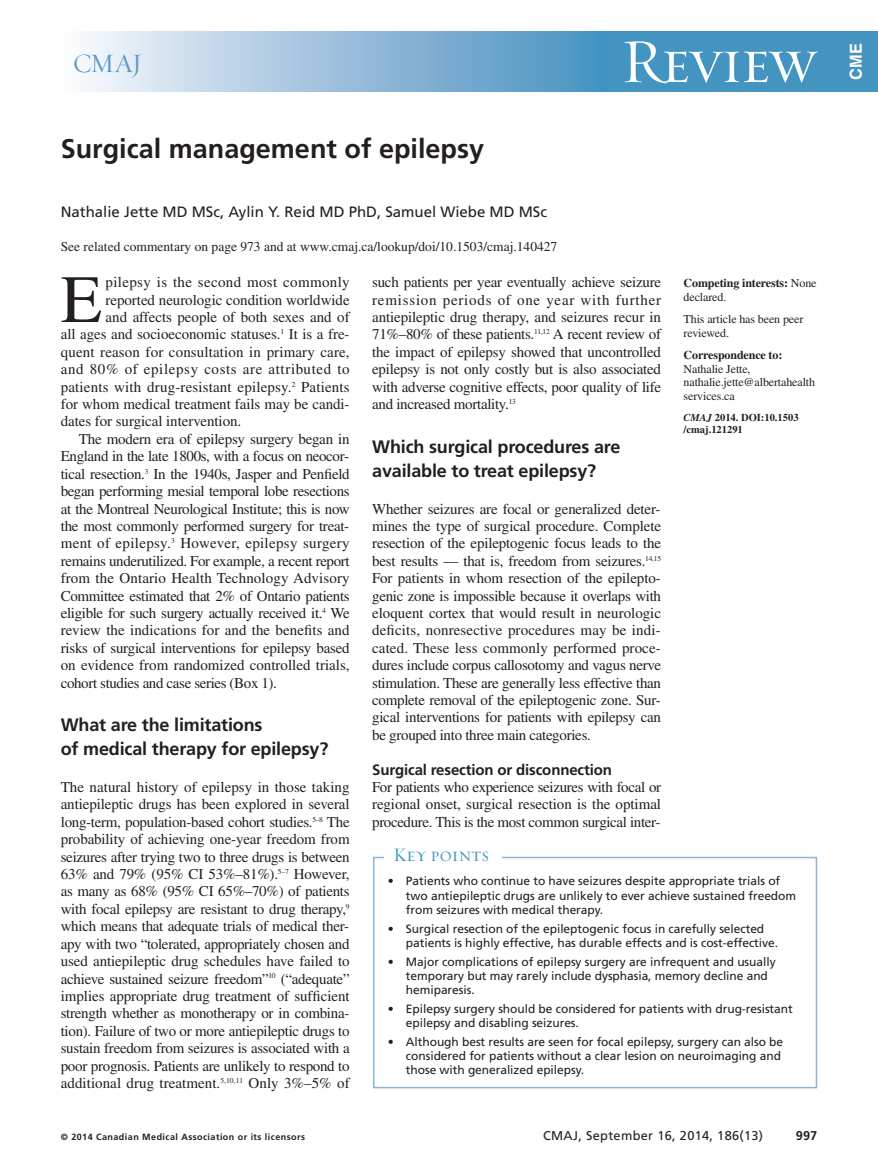
<style>
.page{position:relative;width:878px;height:1175px;background:#fff}
.page>*{position:absolute;margin:0;border:0;box-sizing:border-box;transform-origin:0 0}
.t1{font:67.5px "Times LT Std";color:#231f20}
.t2{font:63px "Requiem Display HTF Small Caps";letter-spacing:-.03em;color:#fff}
.t3{font:700 27px "Frutiger LT Std";color:#231f20}
.t4{font:27px "Requiem Display HTF Roman";color:#599bc6}
.t5{font:19.5px "Requiem Display HTF Small Caps";color:#4494c2}
.t6{font:700 18px/24px "Frutiger LT Std";letter-spacing:-.01em;color:#231f20}
.t7{font:700 16.5px "Helvetica";color:#fff}
.t8{font:15px/17.4px "Times LT Std";letter-spacing:-.015em;color:#231f20;text-align:justify}
.t9{font:15px "Times LT Std";letter-spacing:.005em;color:#231f20}
.t10{font:15px "Times LT Std";letter-spacing:.02em;color:#231f20}
.t11{font:15px "Frutiger LT Std";color:#231f20}
.t12{font:15px "Times LT Std";letter-spacing:.01em;color:#231f20}
.t13{font:15px "Times LT Std";letter-spacing:.04em;color:#231f20}
.t14{font:700 15px "Frutiger LT Std";letter-spacing:-.01em;color:#231f20}
.t15{font:13.5px "Times LT Std";color:#231f20}
.t16{font:12.75px "Frutiger LT Std";letter-spacing:.025em;color:#231f20}
.t17{font:700 12.75px "Frutiger LT Std";color:#231f20}
.t18{font:12px/14.2px "Frutiger LT Std";letter-spacing:-.005em;color:#231f20}
.t19{font:12px/13.5px "Times LT Std";letter-spacing:-.01em;color:#231f20}
.t20{font:700 12px/13.5px "Times LT Std";letter-spacing:-.01em;color:#231f20}
.t21{font:700 10.5px/12px "Times LT Std";color:#231f20}
.t22{font:700 9px "Frutiger LT Std";letter-spacing:.05em;color:#231f20}
.s1{font-weight:400}
.s2{font-style:italic}
</style>
<div class="page">
<div style="left:565px;top:32px;width:313px;height:60px;background:#4494c2"></div>
<div style="left:61px;top:32px;width:543px;height:60px;background:linear-gradient(to right,#faf8fc,#458ebf)"></div>
<div style="left:373px;top:856px;width:444px;height:232px;border:2px solid #8bb5d6"></div>
<div style="left:384px;top:845px;width:117px;height:27px;background:#fff"></div>
<h3 class="t4" style="left:73px;top:47px;width:71px">CMAJ</h3>
<h3 class="t3" style="left:61px;top:138px;width:425px">Surgical management of epilepsy</h3>
<p class="t11" style="left:61px;top:206px;width:488px">Nathalie Jette MD MSc, Aylin Y. Reid MD PhD, Samuel Wiebe MD MSc</p>
<p class="t15" style="left:61px;top:241px;width:498px">See related commentary on page 973 and at www.cmaj.ca/lookup/doi/10.1503/cmaj.140427</p>
<h2 class="t2" style="left:620px;top:23px;width:197px">Review</h2>
<h1 class="t1" style="left:61px;top:276px;width:43px">E</h1>
<p class="t10" style="left:106px;top:277px;width:245px">pilepsy is the second most commonly</p>
<p class="t8" style="left:106px;top:292px;width:245px">reported neurologic condition worldwide</p>
<p class="t8" style="left:106px;top:310px;width:245px">and affects people of both sexes and of</p>
<p class="t8" style="left:61px;top:327px;width:290px">all ages and socioeconomic statuses.<sup>1</sup> It is a fre-</p>
<p class="t9" style="left:61px;top:346px;width:290px">quent reason for consultation in primary care,</p>
<p class="t13" style="left:61px;top:364px;width:290px">and 80% of epilepsy costs are attributed to</p>
<p class="t12" style="left:61px;top:381px;width:290px">patients with drug-resistant epilepsy.<sup>2</sup> Patients</p>
<p class="t8" style="left:61px;top:397px;width:290px">for whom medical treatment fails may be candi-</p>
<p class="t8" style="left:61px;top:414px;width:182px">dates for surgical intervention.</p>
<p class="t8" style="left:79px;top:432px;width:272px">The modern era of epilepsy surgery began in</p>
<p class="t8" style="left:61px;top:449px;width:290px">England in the late 1800s, with a focus on neocor-</p>
<p class="t8" style="left:61px;top:466px;width:290px">tical resection.<sup>3</sup> In the 1940s, Jasper and Penfield</p>
<p class="t8" style="left:61px;top:484px;width:290px">began performing mesial temporal lobe resections</p>
<p class="t8" style="left:61px;top:501px;width:290px">at the Montreal Neurological Institute; this is now</p>
<p class="t8" style="left:61px;top:519px;width:290px">the most commonly performed surgery for treat-</p>
<p class="t10" style="left:61px;top:538px;width:290px">ment of epilepsy.<sup>3</sup> However, epilepsy surgery</p>
<p class="t8" style="left:61px;top:553px;width:290px">remains underutilized. For example, a recent report</p>
<p class="t9" style="left:61px;top:573px;width:290px">from the Ontario Health Technology Advisory</p>
<p class="t8" style="left:61px;top:588px;width:290px">Committee estimated that 2% of Ontario patients</p>
<p class="t8" style="left:61px;top:606px;width:290px">eligible for such surgery actually received it.<sup>4</sup> We</p>
<p class="t9" style="left:61px;top:625px;width:290px">review the indications for and the benefits and</p>
<p class="t8" style="left:61px;top:640px;width:290px">risks of surgical interventions for epilepsy based</p>
<p class="t8" style="left:61px;top:658px;width:290px">on evidence from randomized controlled trials,</p>
<p class="t8" style="left:61px;top:675px;width:218px">cohort studies and case series (Box 1).</p>
<p class="t6" style="left:61px;top:714px;width:269px">What are the limitations<br>of medical therapy for epilepsy?</p>
<p class="t8" style="left:61px;top:780px;width:290px">The natural history of epilepsy in those taking antiepileptic drugs has been explored in several long-term, population-based cohort studies.<sup>5–8</sup> The probability of achieving one-year freedom from seizures after trying two to three drugs is between 63% and 79% (95% CI 53%–81%).<sup>5–7</sup> However, as many as 68% (95% CI 65%–70%) of patients with focal epilepsy are resistant to drug therapy,<sup>9 </sup>which means that adequate trials of medical ther&shy;apy with two “tolerated, appropriately chosen and used antiepileptic drug schedules have failed to achieve sustained seizure freedom”<sup>10</sup> (“adequate” implies appropriate drug treatment of sufficient strength whether as monotherapy or in combina&shy;tion). Failure of two or more antiepileptic drugs to sustain freedom from seizures is associated with a poor prognosis. Patients are unlikely to respond to additional drug treatment.<sup>5,10,11</sup> Only 3%–5% of</p>
<p class="t8" style="left:372px;top:275px;width:290px">such patients per year eventually achieve seizure remission periods of one year with further antiepileptic drug therapy, and seizures recur in 71%–80% of these patients.<sup>11,12</sup> A recent review of the impact of epilepsy showed that uncontrolled epilepsy is not only costly but is also associated with adverse cognitive effects, poor quality of life and increased mortality.<sup>13</sup></p>
<p class="t6" style="left:372px;top:436px;width:250px">Which surgical procedures are available to treat epilepsy?</p>
<p class="t8" style="left:372px;top:501px;width:290px">Whether seizures are focal or generalized deter&shy;mines the type of surgical procedure. Complete resection of the epileptogenic focus leads to the best results — that is, freedom from seizures.<sup>14,15<br></sup>For patients in whom resection of the epilepto&shy;genic zone is impossible because it overlaps with eloquent cortex that would result in neurologic deficits, nonresective procedures may be indi&shy;cated. These less commonly performed proce&shy;dures include corpus callosotomy and vagus nerve stimulation. These are generally less effective than complete removal of the epileptogenic zone. Sur&shy;gical interventions for patients with epilepsy can be grouped into three main categories.</p>
<p class="t14" style="left:372px;top:763px;width:241px">Surgical resection or disconnection</p>
<p class="t8" style="left:372px;top:780px;width:290px">For patients who experience seizures with focal or regional onset, surgical resection is the optimal procedure. This is the most common surgical inter-</p>
<h3 class="t5" style="left:393px;top:843px;width:97px">Key points</h3>
<p class="t20" style="left:683px;top:278px;width:134px">Competing interests: <span class="s1">None declared.</span></p>
<p class="t19" style="left:683px;top:314px;width:121px">This article has been peer reviewed.</p>
<p class="t20" style="left:683px;top:350px;width:100px">Correspondence to:</p>
<p class="t19" style="left:683px;top:363px;width:133px">Nathalie Jette, nathalie.jette@albertahealth services.ca</p>
<p class="t21" style="left:683px;top:412px;width:116px"><span class="s2">CMAJ</span> 2014. DOI:10.1503 /cmaj.121291</p>
<p class="t18" style="left:406px;top:875px;width:391px;text-indent:-18px">• Patients who continue to have seizures despite appropriate trials of two antiepileptic drugs are unlikely to ever achieve sustained freedom from seizures with medical therapy.</p>
<p class="t18" style="left:406px;top:922px;width:373px;text-indent:-18px">• Surgical resection of the epileptogenic focus in carefully selected patients is highly effective, has durable effects and is cost-effective.</p>
<p class="t18" style="left:406px;top:955px;width:371px;text-indent:-18px">• Major complications of epilepsy surgery are infrequent and usually temporary but may rarely include dysphasia, memory decline and hemiparesis.</p>
<p class="t18" style="left:406px;top:1002px;width:388px;text-indent:-18px">• Epilepsy surgery should be considered for patients with drug-resistant epilepsy and disabling seizures.</p>
<p class="t18" style="left:406px;top:1035px;width:379px;text-indent:-18px">• Although best results are seen for focal epilepsy, surgery can also be considered for patients without a clear lesion on neuroimaging and those with generalized epilepsy.</p>
<p class="t22" style="left:61px;top:1132px;width:246px">© 2014 Canadian Medical Association or its licensors</p>
<p class="t16" style="left:543px;top:1130px;width:221px">CMAJ, September 16, 2014, 186(13)</p>
<p class="t17" style="left:795px;top:1130px;width:23px">997</p>
<p class="t7" style="left:849px;top:80px;width:38px;rotate:-90deg">CME</p>
</div>
